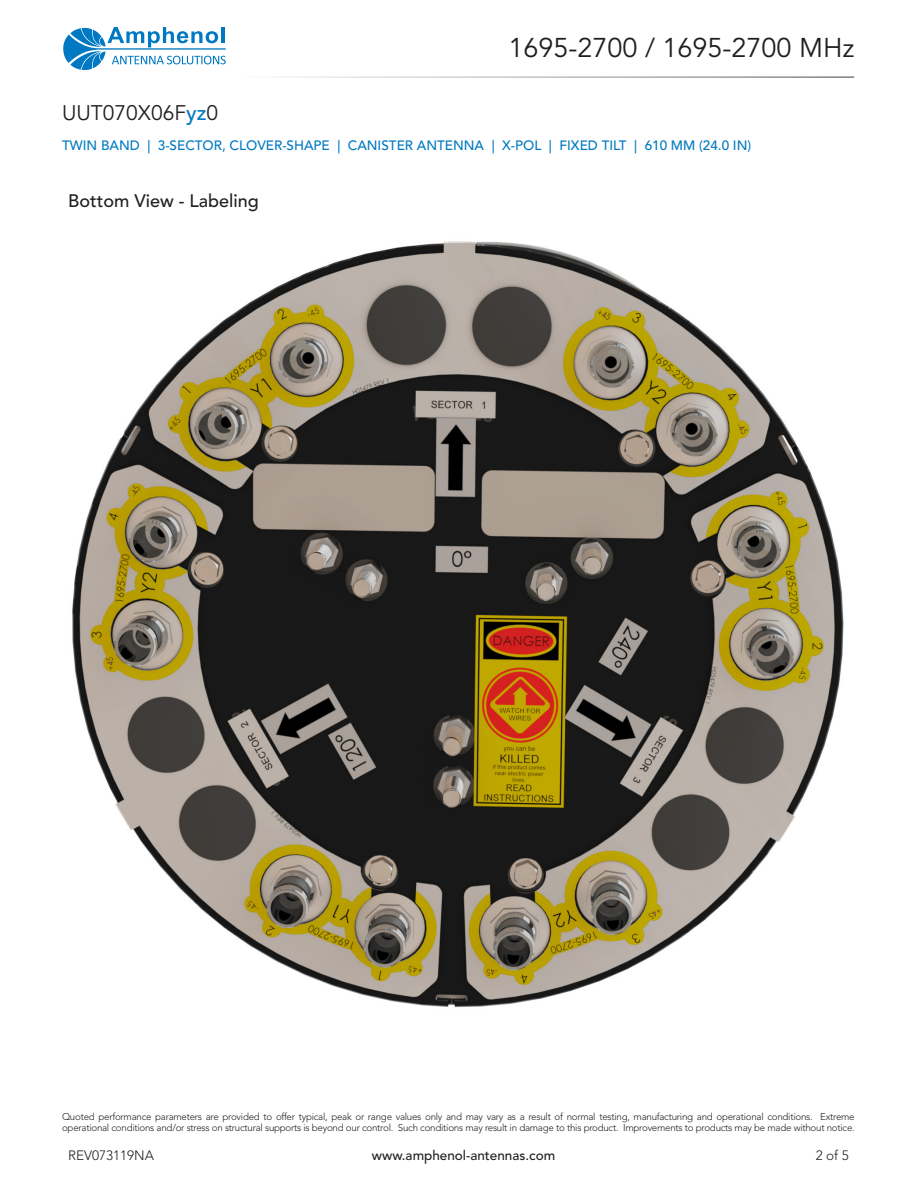
<style>
.page{position:relative;width:918px;height:1188px;background:#fff}
.page>*{position:absolute;margin:0;border:0;box-sizing:border-box;transform-origin:0 0}
.t1{font:27px "Avenir LT Std";color:#231f20}
.t2{font:21px "Avenir LT Std";color:#231f20}
.t3{font:500 18px "Avenir LT Std";color:#231f20}
.t4{font:500 13.5px "Avenir LT Std";color:#0079c2}
.t5{font:500 13.5px "Avenir LT Std";color:#231f20}
.t6{font:300 13.5px "Avenir LT Std";color:#231f20}
.t7{font:300 9.75px/11.7px "Avenir LT Std";letter-spacing:-.025em;color:#231f20}
.s1{font-weight:500;color:#0079c2}
</style>
<div class="page">
<svg style="left:63px;top:27px;width:163px;height:43px"></svg>
<img style="left:72px;top:241px;width:772px;height:767px">
<p class="t1" style="left:508px;top:32px;width:347px">1695-2700 / 1695-2700 MHz</p>
<p class="t2" style="left:62px;top:101px;width:158px">UUT070X06F<span class="s1">yz</span>0</p>
<p class="t4" style="left:62px;top:137px;width:691px">TWIN BAND | 3-SECTOR, CLOVER-SHAPE | CANISTER ANTENNA | X-POL | FIXED TILT | 610 MM (24.0 IN)</p>
<p class="t3" style="left:68px;top:191px;width:192px">Bottom View - Labeling</p>
<p class="t7" style="left:62px;top:1111px;width:794px">Quoted performance parameters are provided to offer typical, peak or range values only and may vary as a result of normal testing, manufacturing and operational conditions. Extreme operational conditions and/or stress on structural supports is beyond our control. Such conditions may result in damage to this product. Improvements to products may be made without notice.</p>
<p class="t6" style="left:68px;top:1148px;width:87px">REV073119NA</p>
<p class="t5" style="left:372px;top:1148px;width:185px">www.amphenol-antennas.com</p>
<p class="t6" style="left:816px;top:1148px;width:35px">2 of 5</p>
</div>
